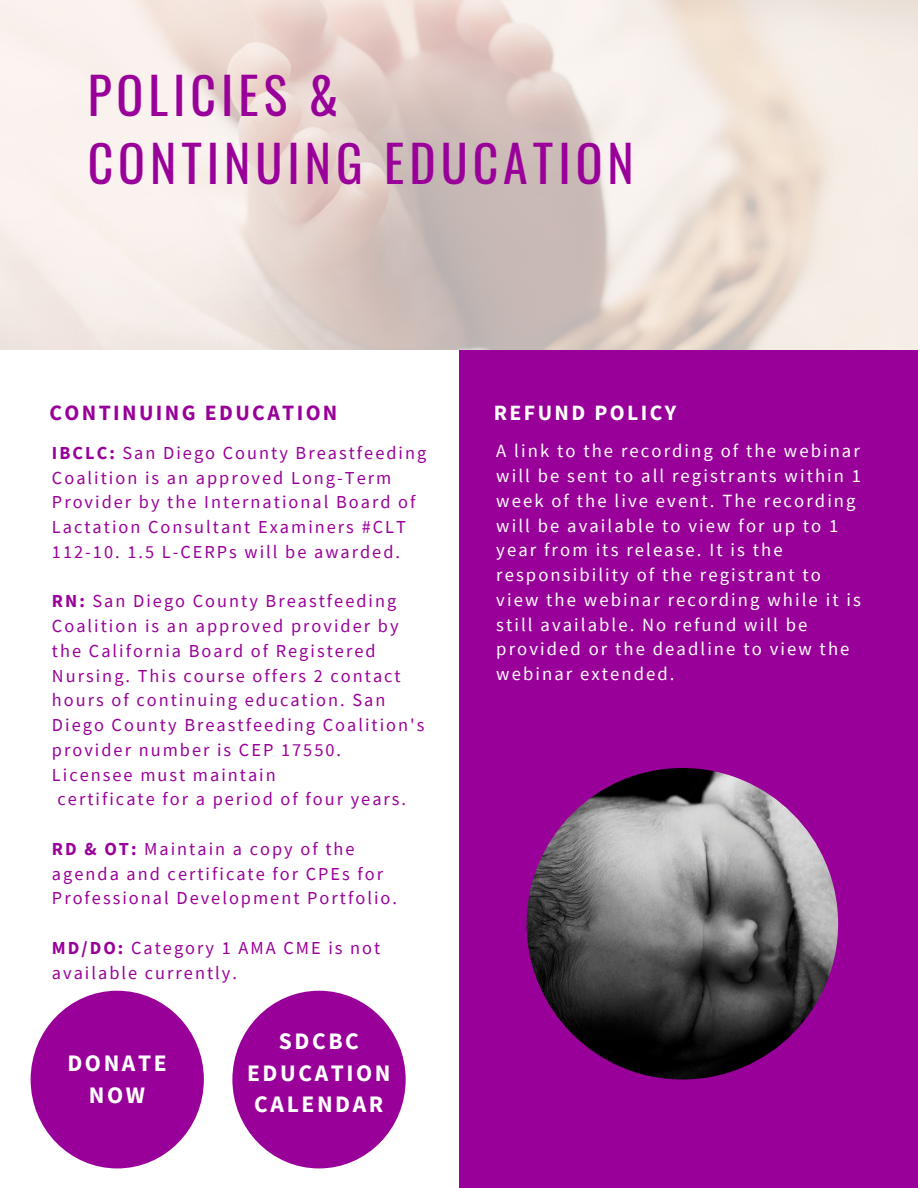
<style>
.page{position:relative;width:918px;height:1188px;background:#fff}
.page>*{position:absolute;margin:0;border:0;box-sizing:border-box;transform-origin:0 0}
.t1{font:49.8px "Oswald";letter-spacing:.1em;color:#909}
.t2{font:700 23.55px/31.5px "Source Sans Pro";letter-spacing:.11em;color:#fff;text-align:center}
.t3{font:700 21.75px "Source Sans Pro";letter-spacing:.11em;color:#909}
.t4{font:700 21.75px "Source Sans Pro";letter-spacing:.11em;color:#fff}
.t5{font:18.75px/24.8px "Source Sans Pro";letter-spacing:.11em;color:#fff}
.t6{font:18.3px/24.8px "Source Sans Pro";letter-spacing:.11em;color:#909}
.s1{font-weight:700}
</style>
<div class="page">
<div style="left:460px;top:350px;width:458px;height:838px;background:#909"></div>
<img style="left:527px;top:768px;width:311px;height:312px;border-radius:50%">
<div style="left:31px;top:991px;width:173px;height:177px;background:#909;border-radius:50%"></div>
<div style="left:232px;top:991px;width:174px;height:177px;background:#909;border-radius:50%"></div>
<p class="t1" style="left:88px;top:56px;width:253px">POLICIES &amp;</p>
<p class="t1" style="left:88px;top:125px;width:548px">CONTINUING EDUCATION</p>
<p class="t3" style="left:49px;top:398px;width:289px">CONTINUING EDUCATION</p>
<p class="t4" style="left:494px;top:398px;width:184px">REFUND POLICY</p>
<p class="t5" style="left:496px;top:438px;width:366px">A link to the recording of the webinar will be sent to all registrants within 1 week of the live event. The recording will be available to view for up to 1 year from its release. It is the responsibility of the registrant to view the webinar recording while it is still available. No refund will be provided or the deadline to view the webinar extended.</p>
<p class="t6" style="left:52px;top:440px;width:376px"><span class="s1">IBCLC:</span> San Diego County Breastfeeding Coalition is an approved Long-Term Provider by the International Board of Lactation Consultant Examiners #CLT 112-10. 1.5 L-CERPs will be awarded.</p>
<p class="t6" style="left:52px;top:589px;width:374px"><span class="s1">RN:</span> San Diego County Breastfeeding Coalition is an approved provider by the California Board of Registered Nursing. This course offers 2 contact hours of continuing education. San Diego County Breastfeeding Coalition's provider number is CEP 17550.<br>Licensee must maintain</p>
<p class="t6" style="left:58px;top:787px;width:350px">certificate for a period of four years.</p>
<p class="t6" style="left:52px;top:836px;width:347px"><span class="s1">RD &amp; OT:</span> Maintain a copy of the agenda and certificate for CPEs for<br>Professional Development Portfolio.</p>
<p class="t6" style="left:52px;top:935px;width:330px"><span class="s1">MD/DO:</span> Category 1 AMA CME is not available currently.</p>
<p class="t2" style="left:67px;top:1047px;width:101px">DONATE<br>NOW</p>
<p class="t2" style="left:279px;top:1025px;width:82px">SDCBC</p>
<p class="t2" style="left:247px;top:1057px;width:145px">EDUCATION<br>CALENDAR</p>
</div>
